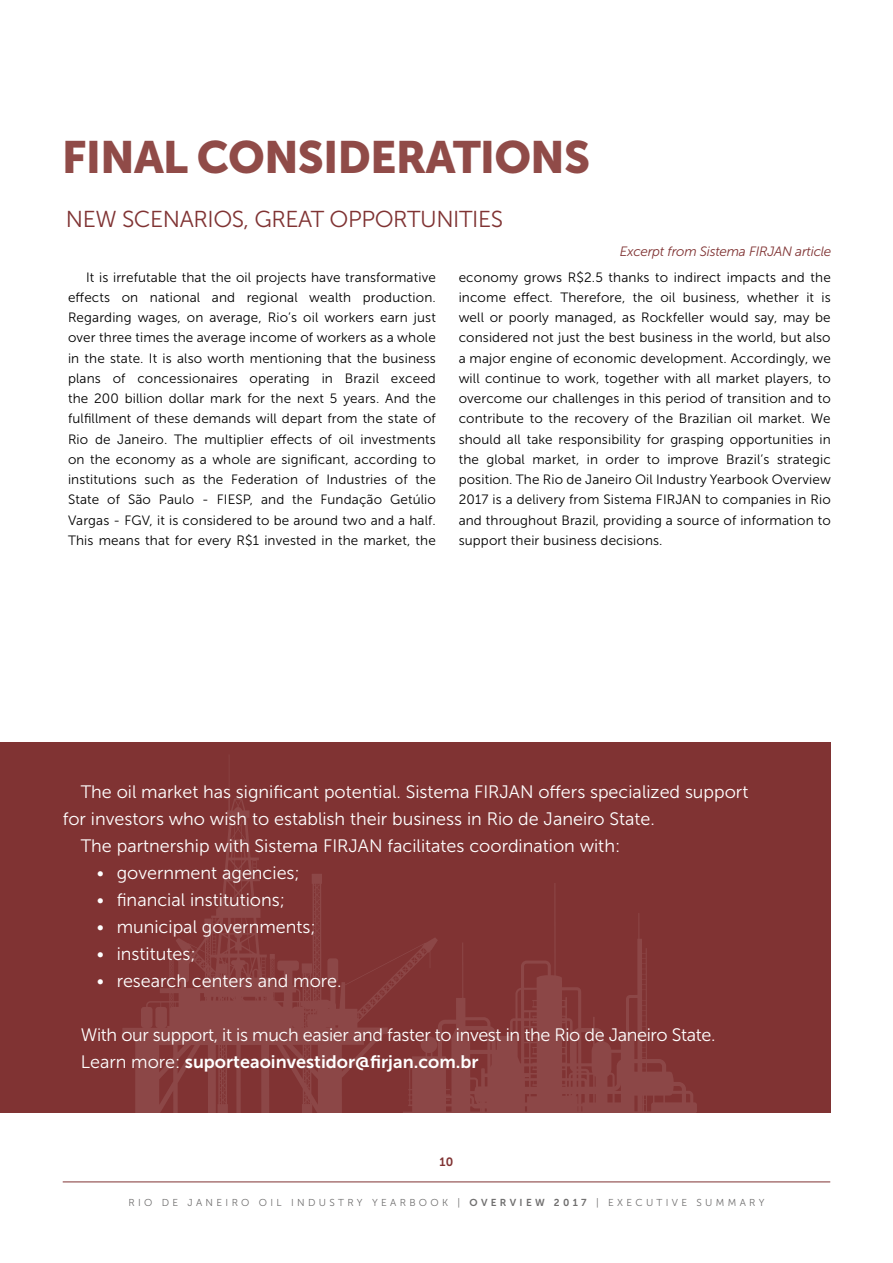
<style>
.page{position:relative;width:893px;height:1263px;background:#fff}
.page>*{position:absolute;margin:0;border:0;box-sizing:border-box;transform-origin:0 0}
.t1{font:45px "Museo Sans 900";letter-spacing:-.02em;color:#904b48}
.t2{font:22.95px "Museo Sans 300";letter-spacing:-.02em;color:#803333}
.t3{font:18px "Museo Sans 300";color:#fff}
.t4{font:18px "Museo Sans 300";letter-spacing:-.02em;color:#fff}
.t5{font:18px "Museo Sans 700";color:#fff}
.t6{font:13.5px/20.2px "Museo Sans 300";letter-spacing:.01em;color:#000;text-align:justify}
.t7{font:italic 13.5px "Museo Sans 300";letter-spacing:-.02em;color:#803333}
.t8{font:12px "Museo Sans 700";color:#803333}
.t9{font:10.05px "Museo Sans 300";letter-spacing:.33em;color:#706f6f}
.s1{font-family:"Museo Sans 300"}
.s2{font-family:"Museo Sans 700"}
</style>
<div class="page">
<hr style="left:63px;top:1181px;width:767px;height:1px;background:#803333">
<div style="left:0;top:743px;width:831px;height:370px;background:#803333"></div>
<svg style="left:122px;top:796px;width:281px;height:317px"></svg>
<svg style="left:403px;top:883px;width:294px;height:230px"></svg>
<h1 class="t1" style="left:62px;top:132px;width:530px">FINAL CONSIDERATIONS</h1>
<h2 class="t2" style="left:66px;top:207px;width:439px">NEW SCENARIOS, GREAT OPPORTUNITIES</h2>
<p class="t7" style="left:620px;top:244px;width:213px">Excerpt from Sistema FIRJAN article</p>
<p class="t6" style="left:68px;top:267px;width:369px;text-indent:18px">It is irrefutable that the oil projects have transformative effects on national and regional wealth production.<br>Regarding wages, on average, Rio’s oil workers earn just over three times the average income of workers as a whole in the state. It is also worth mentioning that the business plans of concessionaires operating in Brazil exceed the 200 billion dollar mark for the next 5 years. And the fulfillment of these demands will depart from the state of Rio de Janeiro. The multiplier effects of oil investments on the economy as a whole are significant, according to institutions such as the Federation of Industries of the State of São Paulo - FIESP, and the Fundação Getúlio Vargas - FGV, it is considered to be around two and a half.<br>This means that for every R$1 invested in the market, the</p>
<p class="t6" style="left:459px;top:267px;width:374px">economy grows R$2.5 thanks to indirect impacts and the income effect. Therefore, the oil business, whether it is well or poorly managed, as Rockfeller would say, may be considered not just the best business in the world, but also a major engine of economic development. Accordingly, we will continue to work, together with all market players, to overcome our challenges in this period of transition and to contribute to the recovery of the Brazilian oil market. We should all take responsibility for grasping opportunities in the global market, in order to improve Brazil’s strategic position. The Rio de Janeiro Oil Industry Yearbook Overview 2017 is a delivery from Sistema FIRJAN to companies in Rio and throughout Brazil, providing a source of information to support their business decisions.</p>
<h3 class="t3" style="left:81px;top:782px;width:669px">The oil market has significant potential. Sistema FIRJAN offers specialized support</h3>
<h3 class="t3" style="left:63px;top:809px;width:594px">for investors who wish to establish their business in Rio de Janeiro State.</h3>
<h3 class="t3" style="left:81px;top:836px;width:541px">The partnership with Sistema FIRJAN facilitates coordination with:</h3>
<h3 class="t3" style="left:97px;top:863px;width:205px">• government agencies;</h3>
<h3 class="t3" style="left:97px;top:890px;width:190px">• financial institutions;</h3>
<h3 class="t3" style="left:97px;top:917px;width:221px">• municipal governments;</h3>
<h3 class="t3" style="left:97px;top:944px;width:100px">• institutes;</h3>
<h3 class="t3" style="left:97px;top:971px;width:246px">• research centers and more.</h3>
<h3 class="t4" style="left:81px;top:1025px;width:636px">With our support, it is much easier and faster to invest in the Rio de Janeiro State.</h3>
<h3 class="t5" style="left:81px;top:1052px;width:399px"><span class="s1">Learn more:</span> suporteaoinvestidor@firjan.com.br</h3>
<p class="t8" style="left:440px;top:1155px;width:15px">10</p>
<p class="t9" style="left:128px;top:1197px;width:638px">RIO DE JANEIRO OIL INDUSTRY YEARBOOK | <span class="s2">OVERVIEW 2017</span> | EXECUTIVE SUMMARY</p>
</div>
